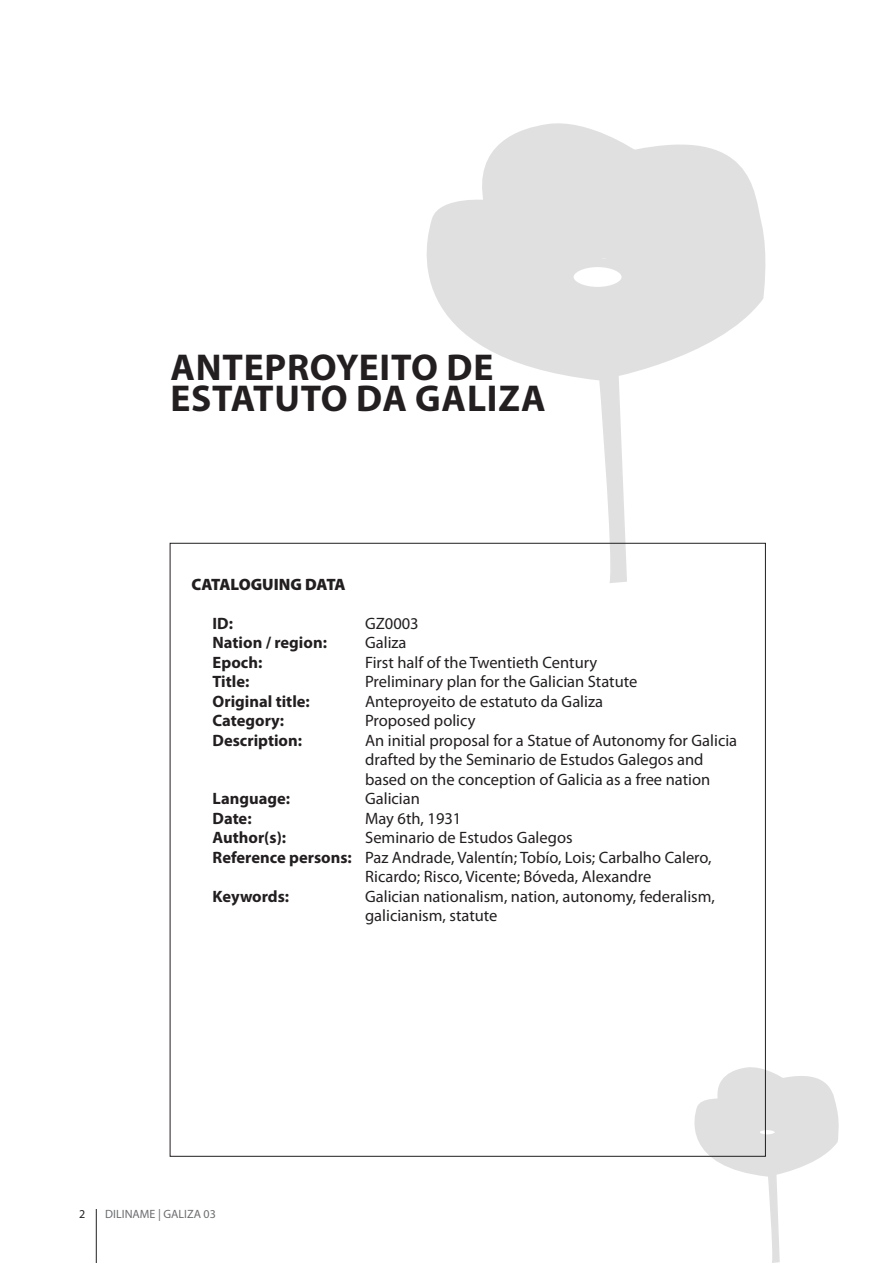
<style>
.page{position:relative;width:893px;height:1263px;background:#fff}
.page>*{position:absolute;margin:0;border:0;box-sizing:border-box;transform-origin:0 0}
.t1{font:700 37.5px/31.5px "Myriad Pro";letter-spacing:.02em;color:#231f20}
.t2{font:16.5px/19.5px "Myriad Pro";color:#231f20}
.t3{font:700 16.5px "Myriad Pro";color:#231f20}
.t4{font:900 16.5px "Myriad Pro";color:#231f20}
.t5{font:12px "Myriad Pro";color:#6c6d70}
.t6{font:12px "Myriad Pro";color:#231f20}
.s1{font-weight:700}
</style>
<div class="page">
<hr style="left:96px;top:1209px;width:1px;height:54px;background:#231f20">
<svg style="left:694px;top:1067px;width:145px;height:196px"></svg>
<svg style="left:598px;top:384px;width:30px;height:199px"></svg>
<svg style="left:426px;top:123px;width:340px;height:261px"></svg>
<h1 class="t1" style="left:170px;top:350px;width:377px">ANTEPROYEITO DE<br>ESTATUTO DA GALIZA</h1>
<p class="t4" style="left:191px;top:573px;width:156px">CATALOGUING DATA</p>
<p class="t3" style="left:213px;top:612px;width:22px">ID:</p>
<p class="t2" style="left:365px;top:613px;width:55px">GZ0003</p>
<p class="t3" style="left:213px;top:632px;width:116px">Nation / region:</p>
<p class="t2" style="left:365px;top:633px;width:43px">Galiza</p>
<p class="t3" style="left:213px;top:651px;width:51px">Epoch:</p>
<p class="t2" style="left:365px;top:652px;width:234px">First half of the Twentieth Century</p>
<p class="t3" style="left:213px;top:671px;width:38px">Title:</p>
<p class="t2" style="left:365px;top:672px;width:274px">Preliminary plan for the Galician Statute</p>
<p class="t3" style="left:213px;top:690px;width:99px">Original title:</p>
<p class="t2" style="left:365px;top:691px;width:239px">Anteproyeito de estatuto da Galiza</p>
<p class="t3" style="left:213px;top:710px;width:73px">Category:</p>
<p class="t2" style="left:365px;top:711px;width:112px">Proposed policy</p>
<p class="t3" style="left:213px;top:729px;width:91px">Description:</p>
<p class="t2" style="left:365px;top:730px;width:374px">An initial proposal for a Statue of Autonomy for Galicia drafted by the Seminario de Estudos Galegos and based on the conception of Galicia as a free nation</p>
<p class="t3" style="left:213px;top:788px;width:79px">Language:</p>
<p class="t2" style="left:365px;top:789px;width:56px">Galician</p>
<p class="t3" style="left:213px;top:807px;width:41px">Date:</p>
<p class="t2" style="left:365px;top:808px;width:98px">May 6th, 1931</p>
<p class="t3" style="left:213px;top:827px;width:75px">Author(s):</p>
<p class="t2" style="left:365px;top:828px;width:209px">Seminario de Estudos Galegos</p>
<p class="t2" style="left:213px;top:847px;width:500px"><span class="s1">Reference persons:</span> Paz Andrade, Valentín; Tobío, Lois; Carbalho Calero,</p>
<p class="t2" style="left:365px;top:867px;width:288px">Ricardo; Risco, Vicente; Bóveda, Alexandre</p>
<p class="t3" style="left:213px;top:885px;width:78px">Keywords:</p>
<p class="t2" style="left:365px;top:886px;width:351px">Galician nationalism, nation, autonomy, federalism, galicianism, statute</p>
<p class="t6" style="left:79px;top:1206px;width:8px">2</p>
<p class="t5" style="left:105px;top:1207px;width:112px">DILINAME | GALIZA 03</p>
</div>
